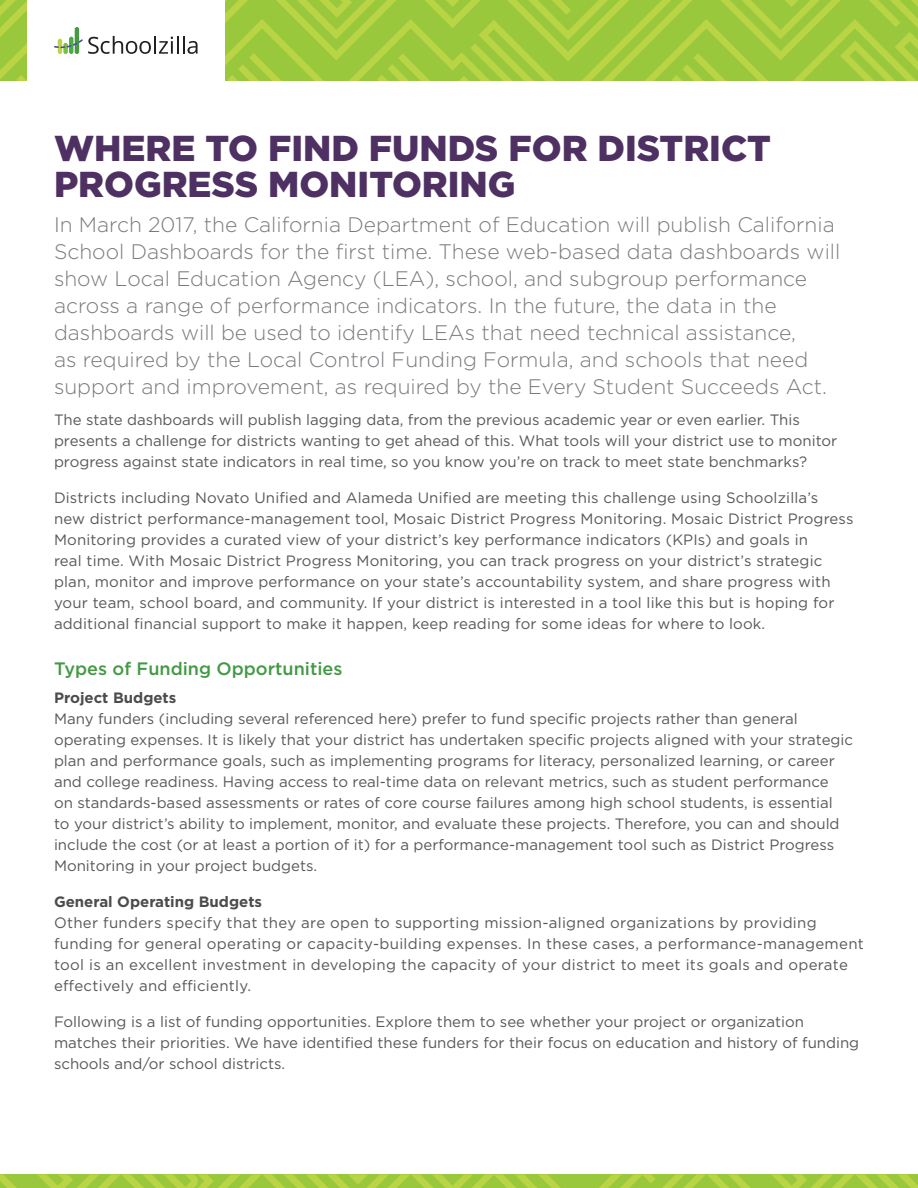
<style>
.page{position:relative;width:918px;height:1188px;background:#fff}
.page>*{position:absolute;margin:0;border:0;box-sizing:border-box;transform-origin:0 0}
.t1{font:900 36px/36px "Gotham";color:#4e3063}
.t2{font:300 21px/27px "Gotham";color:#787a7d}
.t3{font:500 18px "Gotham";color:#439944}
.t4{font:15px/21px "Gotham";color:#57585a}
.t5{font:15px/21px "Gotham";letter-spacing:.02em;color:#57585a}
.t6{font:700 15px "Gotham";color:#4b4c4d}
</style>
<div class="page">
<svg style="left:0;top:1174px;width:918px;height:14px;background:#a5cc3f"></svg>
<svg style="left:0;top:0;width:918px;height:81px"></svg>
<h1 class="t1" style="left:54px;top:130px;width:719px">WHERE TO FIND FUNDS FOR DISTRICT<br>PROGRESS MONITORING</h1>
<p class="t2" style="left:54px;top:210px;width:788px">In March 2017, the California Department of Education will publish California School Dashboards for the first time. These web-based data dashboards will show Local Education Agency (LEA), school, and subgroup performance across a range of performance indicators. In the future, the data in the dashboards will be used to identify LEAs that need technical assistance,<br>as required by the Local Control Funding Formula, and schools that need support and improvement, as required by the Every Student Succeeds Act.</p>
<p class="t4" style="left:54px;top:409px;width:785px">The state dashboards will publish lagging data, from the previous academic year or even earlier. This presents a challenge for districts wanting to get ahead of this. What tools will your district use to monitor progress against state indicators in real time, so you know you’re on track to meet state benchmarks?</p>
<p class="t4" style="left:54px;top:487px;width:801px">Districts including Novato Unified and Alameda Unified are meeting this challenge using Schoolzilla’s<br>new district performance-management tool, Mosaic District Progress Monitoring. Mosaic District Progress Monitoring provides a curated view of your district’s key performance indicators (KPIs) and goals in<br>real time. With Mosaic District Progress Monitoring, you can track progress on your district’s strategic plan, monitor and improve performance on your state’s accountability system, and share progress with your team, school board, and community. If your district is interested in a tool like this but is hoping for additional financial support to make it happen, keep reading for some ideas for where to look.</p>
<p class="t3" style="left:54px;top:657px;width:290px">Types of Funding Opportunities</p>
<p class="t6" style="left:54px;top:688px;width:124px">Project Budgets</p>
<p class="t4" style="left:54px;top:708px;width:801px">Many funders (including several referenced here) prefer to fund specific projects rather than general operating expenses. It is likely that your district has undertaken specific projects aligned with your strategic plan and performance goals, such as implementing programs for literacy, personalized learning, or career and college readiness. Having access to real-time data on relevant metrics, such as student performance<br>on standards-based assessments or rates of core course failures among high school students, is essential<br>to your district’s ability to implement, monitor, and evaluate these projects. Therefore, you can and should include the cost (or at least a portion of it) for a performance-management tool such as District Progress Monitoring in your project budgets.</p>
<p class="t6" style="left:54px;top:892px;width:210px">General Operating Budgets</p>
<p class="t5" style="left:54px;top:912px;width:811px">Other funders specify that they are open to supporting mission-aligned organizations by providing funding for general operating or capacity-building expenses. In these cases, a performance-management tool is an excellent investment in developing the capacity of your district to meet its goals and operate effectively and efficiently.</p>
<p class="t4" style="left:54px;top:1011px;width:807px">Following is a list of funding opportunities. Explore them to see whether your project or organization matches their priorities. We have identified these funders for their focus on education and history of funding schools and/or school districts.</p>
</div>
